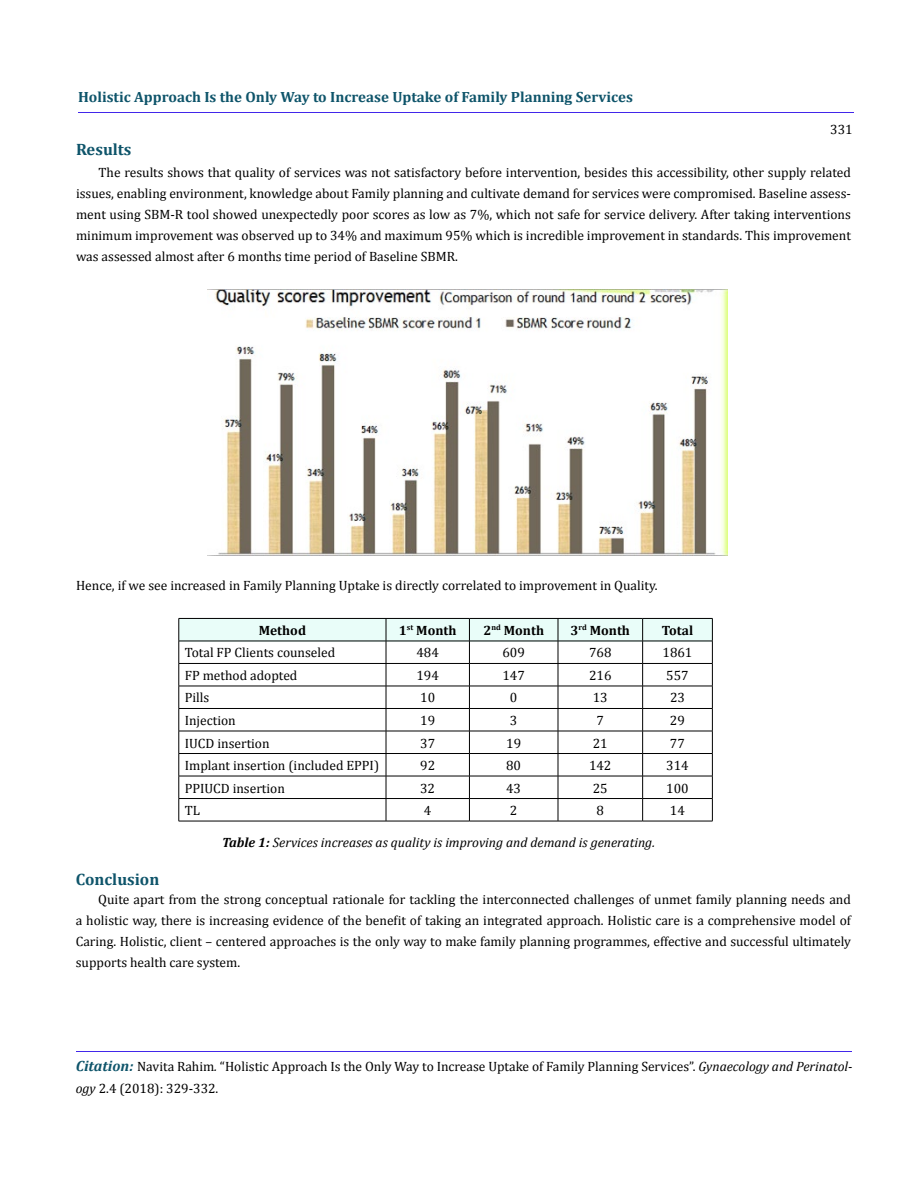
<style>
.page{position:relative;width:917px;height:1190px;background:#fff}
.page>*{position:absolute;margin:0;border:0;box-sizing:border-box;transform-origin:0 0}
.t1{font:700 16.5px "Cambria";color:#0e546a}
.t2{font:700 14.85px "Cambria";color:#0e546a}
.t3{font:13.5px/21px "Cambria";color:#000;text-align:justify}
.t4{font:italic 13.5px "Cambria";color:#000}
.t5{font:700 13.5px "Cambria";color:#000}
.s1{font-weight:700}
.s2{font-weight:700;font-style:italic;font-size:14.85px;color:#0e546a}
.s3{font-style:italic}
</style>
<div class="page">
<hr style="left:78px;top:112px;width:775px;height:1px;background:#4227ea">
<hr style="left:76px;top:1051px;width:775px;height:1px;background:#4227ea">
<img style="left:207px;top:289px;width:521px;height:266px">
<div style="left:178px;top:618px;width:534px;height:24px;background:#e9fdf9"></div>
<hr style="left:178px;top:618px;width:208px;height:1px;background:#000">
<hr style="left:386px;top:618px;width:83px;height:1px;background:#000">
<hr style="left:469px;top:618px;width:89px;height:1px;background:#000">
<hr style="left:558px;top:618px;width:84px;height:1px;background:#000">
<hr style="left:642px;top:618px;width:70px;height:1px;background:#000">
<hr style="left:178px;top:640px;width:208px;height:1px;background:#000">
<hr style="left:386px;top:640px;width:83px;height:1px;background:#000">
<hr style="left:469px;top:640px;width:89px;height:1px;background:#000">
<hr style="left:558px;top:640px;width:84px;height:1px;background:#000">
<hr style="left:642px;top:640px;width:70px;height:1px;background:#000">
<hr style="left:178px;top:663px;width:208px;height:1px;background:#000">
<hr style="left:386px;top:663px;width:83px;height:1px;background:#000">
<hr style="left:469px;top:663px;width:89px;height:1px;background:#000">
<hr style="left:558px;top:663px;width:84px;height:1px;background:#000">
<hr style="left:642px;top:663px;width:70px;height:1px;background:#000">
<hr style="left:178px;top:685px;width:208px;height:1px;background:#000">
<hr style="left:386px;top:685px;width:83px;height:1px;background:#000">
<hr style="left:469px;top:685px;width:89px;height:1px;background:#000">
<hr style="left:558px;top:685px;width:84px;height:1px;background:#000">
<hr style="left:642px;top:685px;width:70px;height:1px;background:#000">
<hr style="left:178px;top:708px;width:208px;height:1px;background:#000">
<hr style="left:386px;top:708px;width:83px;height:1px;background:#000">
<hr style="left:469px;top:708px;width:89px;height:1px;background:#000">
<hr style="left:558px;top:708px;width:84px;height:1px;background:#000">
<hr style="left:642px;top:708px;width:70px;height:1px;background:#000">
<hr style="left:178px;top:730px;width:208px;height:1px;background:#000">
<hr style="left:386px;top:730px;width:83px;height:1px;background:#000">
<hr style="left:469px;top:730px;width:89px;height:1px;background:#000">
<hr style="left:558px;top:730px;width:84px;height:1px;background:#000">
<hr style="left:642px;top:730px;width:70px;height:1px;background:#000">
<hr style="left:178px;top:753px;width:208px;height:1px;background:#000">
<hr style="left:386px;top:753px;width:83px;height:1px;background:#000">
<hr style="left:469px;top:753px;width:89px;height:1px;background:#000">
<hr style="left:558px;top:753px;width:84px;height:1px;background:#000">
<hr style="left:642px;top:753px;width:70px;height:1px;background:#000">
<hr style="left:178px;top:775px;width:208px;height:1px;background:#000">
<hr style="left:386px;top:775px;width:83px;height:1px;background:#000">
<hr style="left:469px;top:775px;width:89px;height:1px;background:#000">
<hr style="left:558px;top:775px;width:84px;height:1px;background:#000">
<hr style="left:642px;top:775px;width:70px;height:1px;background:#000">
<hr style="left:178px;top:798px;width:208px;height:1px;background:#000">
<svg style="left:178px;top:618px;width:1px;height:202px"></svg>
<hr style="left:386px;top:798px;width:83px;height:1px;background:#000">
<svg style="left:386px;top:618px;width:1px;height:202px"></svg>
<hr style="left:469px;top:798px;width:89px;height:1px;background:#000">
<svg style="left:469px;top:618px;width:1px;height:202px"></svg>
<hr style="left:558px;top:798px;width:84px;height:1px;background:#000">
<svg style="left:557px;top:619px;width:1px;height:201px"></svg>
<hr style="left:642px;top:798px;width:70px;height:1px;background:#000">
<svg style="left:642px;top:618px;width:1px;height:202px"></svg>
<svg style="left:712px;top:618px;width:1px;height:203px"></svg>
<hr style="left:178px;top:820px;width:208px;height:1px;background:#000">
<hr style="left:386px;top:820px;width:83px;height:1px;background:#000">
<hr style="left:469px;top:820px;width:89px;height:1px;background:#000">
<hr style="left:558px;top:820px;width:84px;height:1px;background:#000">
<hr style="left:642px;top:820px;width:70px;height:1px;background:#000">
<p class="t2" style="left:78px;top:88px;width:556px">Holistic Approach Is the Only Way to Increase Uptake of Family Planning Services</p>
<p class="t1" style="left:76px;top:139px;width:57px">Results</p>
<p class="t3" style="left:830px;top:118px;width:24px">331</p>
<p class="t3" style="left:76px;top:162px;width:776px;text-indent:23px">The results shows that quality of services was not satisfactory before intervention, besides this accessibility, other supply related issues, enabling environment, knowledge about Family planning and cultivate demand for services were compromised. Baseline assess&shy;ment using SBM-R tool showed unexpectedly poor scores as low as 7%, which not safe for service delivery. After taking interventions minimum improvement was observed up to 34% and maximum 95% which is incredible improvement in standards. This improvement was assessed almost after 6 months time period of Baseline SBMR.</p>
<p class="t3" style="left:76px;top:574px;width:583px">Hence, if we see increased in Family Planning Uptake is directly correlated to improvement in Quality.</p>
<p class="t5" style="left:259px;top:622px;width:49px">Method</p>
<p class="t5" style="left:399px;top:622px;width:59px">1<sup>st</sup> Month</p>
<p class="t5" style="left:483px;top:622px;width:62px">2<sup>nd</sup> Month</p>
<p class="t5" style="left:570px;top:622px;width:61px">3<sup>rd</sup> Month</p>
<p class="t5" style="left:661px;top:622px;width:33px">Total</p>
<p class="t3" style="left:185px;top:642px;width:152px">Total FP Clients counseled</p>
<p class="t3" style="left:416px;top:642px;width:24px">484</p>
<p class="t3" style="left:502px;top:642px;width:24px">609</p>
<p class="t3" style="left:589px;top:642px;width:24px">768</p>
<p class="t3" style="left:662px;top:642px;width:31px">1861</p>
<p class="t3" style="left:185px;top:665px;width:114px">FP method adopted</p>
<p class="t3" style="left:416px;top:665px;width:24px">194</p>
<p class="t3" style="left:502px;top:665px;width:24px">147</p>
<p class="t3" style="left:589px;top:665px;width:24px">216</p>
<p class="t3" style="left:666px;top:665px;width:24px">557</p>
<p class="t3" style="left:185px;top:687px;width:26px">Pills</p>
<p class="t3" style="left:420px;top:687px;width:16px">10</p>
<p class="t3" style="left:510px;top:687px;width:9px">0</p>
<p class="t3" style="left:592px;top:687px;width:16px">13</p>
<p class="t3" style="left:670px;top:687px;width:16px">23</p>
<p class="t3" style="left:185px;top:710px;width:53px">Injection</p>
<p class="t3" style="left:420px;top:710px;width:16px">19</p>
<p class="t3" style="left:510px;top:710px;width:9px">3</p>
<p class="t3" style="left:596px;top:710px;width:9px">7</p>
<p class="t3" style="left:670px;top:710px;width:16px">29</p>
<p class="t3" style="left:185px;top:732px;width:86px">IUCD insertion</p>
<p class="t3" style="left:420px;top:732px;width:16px">37</p>
<p class="t3" style="left:506px;top:732px;width:16px">19</p>
<p class="t3" style="left:592px;top:732px;width:16px">21</p>
<p class="t3" style="left:670px;top:732px;width:16px">77</p>
<p class="t3" style="left:185px;top:755px;width:196px">Implant insertion (included EPPI)</p>
<p class="t3" style="left:420px;top:755px;width:16px">92</p>
<p class="t3" style="left:506px;top:755px;width:16px">80</p>
<p class="t3" style="left:589px;top:755px;width:24px">142</p>
<p class="t3" style="left:666px;top:755px;width:24px">314</p>
<p class="t3" style="left:185px;top:777px;width:102px">PPIUCD insertion</p>
<p class="t3" style="left:420px;top:777px;width:16px">32</p>
<p class="t3" style="left:506px;top:777px;width:16px">43</p>
<p class="t3" style="left:592px;top:777px;width:16px">25</p>
<p class="t3" style="left:666px;top:777px;width:24px">100</p>
<p class="t3" style="left:185px;top:800px;width:17px">TL</p>
<p class="t3" style="left:424px;top:800px;width:9px">4</p>
<p class="t3" style="left:510px;top:800px;width:9px">2</p>
<p class="t3" style="left:596px;top:800px;width:9px">8</p>
<p class="t3" style="left:670px;top:800px;width:16px">14</p>
<p class="t4" style="left:222px;top:834px;width:434px"><span class="s1">Table 1:</span> Services increases as quality is improving and demand is generating.</p>
<p class="t1" style="left:76px;top:869px;width:85px">Conclusion</p>
<p class="t3" style="left:76px;top:889px;width:776px;text-indent:23px">Quite apart from the strong conceptual rationale for tackling the interconnected challenges of unmet family planning needs and a holistic way, there is increasing evidence of the benefit of taking an integrated approach. Holistic care is a comprehensive model of Caring. Holistic, client – centered approaches is the only way to make family planning programmes, effective and successful ultimately supports health care system.</p>
<p class="t3" style="left:76px;top:1056px;width:778px"><span class="s2">Citation:</span> Navita Rahim<span class="s3">.</span> “Holistic Approach Is the Only Way to Increase Uptake of Family Planning Services”. <span class="s3">Gynaecology and Perinatol&shy;ogy</span> 2.4 (2018): 329-332.</p>
</div>
